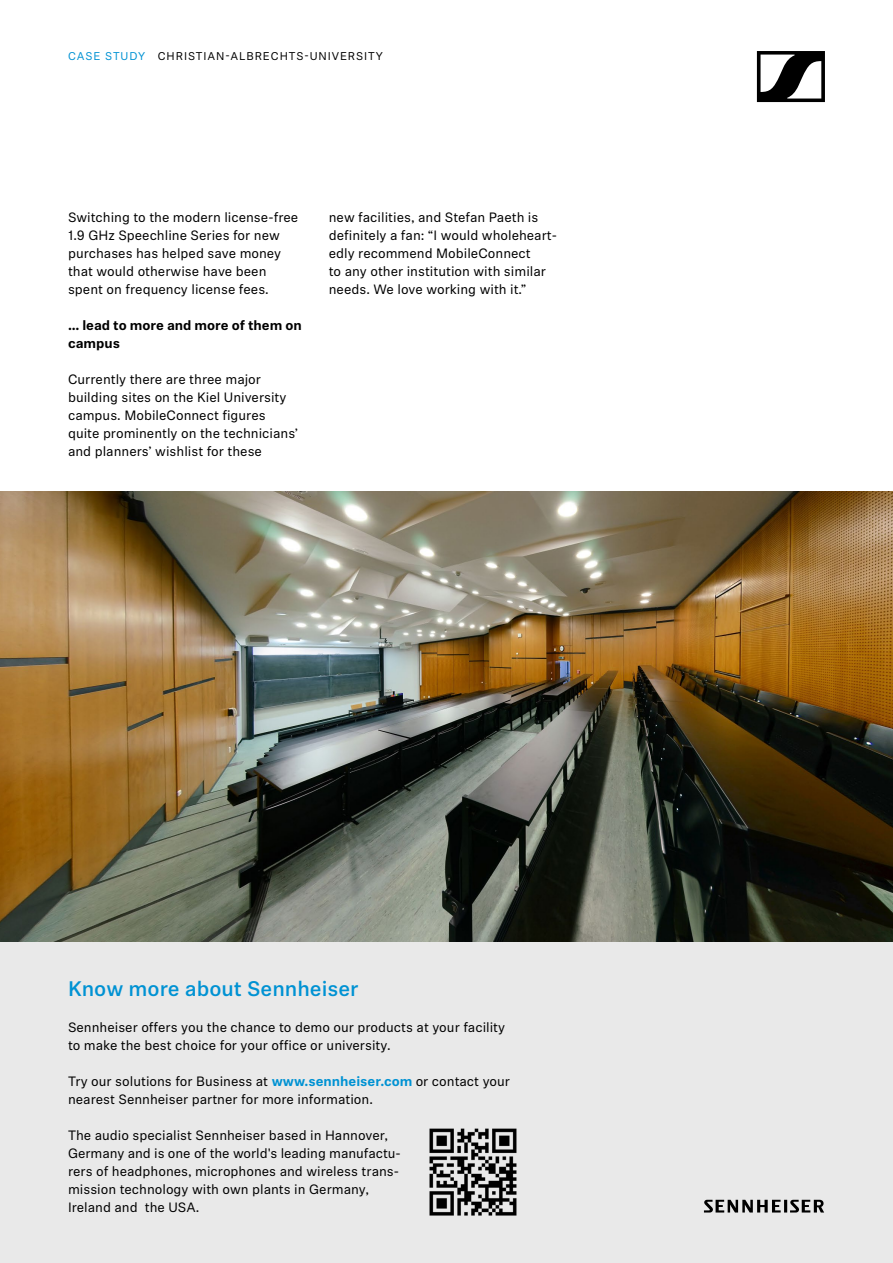
<style>
.page{position:relative;width:893px;height:1263px;background:#fff}
.page>*{position:absolute;margin:0;border:0;box-sizing:border-box;transform-origin:0 0}
.t1{font:500 21px "Sennheiser Neue";color:#0092d3}
.t2{font:13.5px/18px "Sennheiser Neue";color:#000}
.t3{font:700 13.5px/18px "Sennheiser Neue";color:#000}
.t4{font:11.25px "Sennheiser Neue";letter-spacing:.08em;color:#000}
.s1{color:#0092d3}
.s2{font-weight:700;color:#0092d3}
</style>
<div class="page">
<svg style="left:757px;top:51px;width:68px;height:51px"></svg>
<div style="left:0;top:942px;width:892px;height:321px;background:#e9e9e9"></div>
<img style="left:429px;top:1128px;width:88px;height:88px">
<svg style="left:704px;top:1200px;width:120px;height:12px"></svg>
<img style="left:0;top:492px;width:893px;height:450px">
<p class="t4" style="left:68px;top:48px;width:317px"><span class="s1">CASE STUDY</span> CHRISTIAN-ALBRECHTS-UNIVERSITY</p>
<p class="t2" style="left:68px;top:207px;width:232px">Switching to the modern license-free 1.9 GHz Speechline Series for new purchases has helped save money that would otherwise have been spent on frequency license fees.</p>
<p class="t3" style="left:68px;top:315px;width:235px">… lead to more and more of them on campus</p>
<p class="t2" style="left:68px;top:369px;width:232px">Currently there are three major building sites on the Kiel University campus. MobileConnect figures quite prominently on the technicians’ and planners’ wishlist for these</p>
<p class="t2" style="left:329px;top:207px;width:230px">new facilities, and Stefan Paeth is definitely a fan: “I would wholeheart&shy;edly recommend MobileConnect<br>to any other institution with similar needs. We love working with it.”</p>
<h1 class="t1" style="left:68px;top:974px;width:292px">Know more about Sennheiser</h1>
<p class="t2" style="left:68px;top:1017px;width:439px">Sennheiser offers you the chance to demo our products at your facility to make the best choice for your office or university.</p>
<p class="t2" style="left:68px;top:1071px;width:444px">Try our solutions for Business at <span class="s2">www.sennheiser.com</span> or contact your nearest Sennheiser partner for more information.</p>
<p class="t2" style="left:68px;top:1125px;width:334px">The audio specialist Sennheiser based in Hannover, Germany and is one of the world's leading manufactu&shy;rers of headphones, microphones and wireless trans&shy;mission technology with own plants in Germany, Ireland and the USA.</p>
</div>
